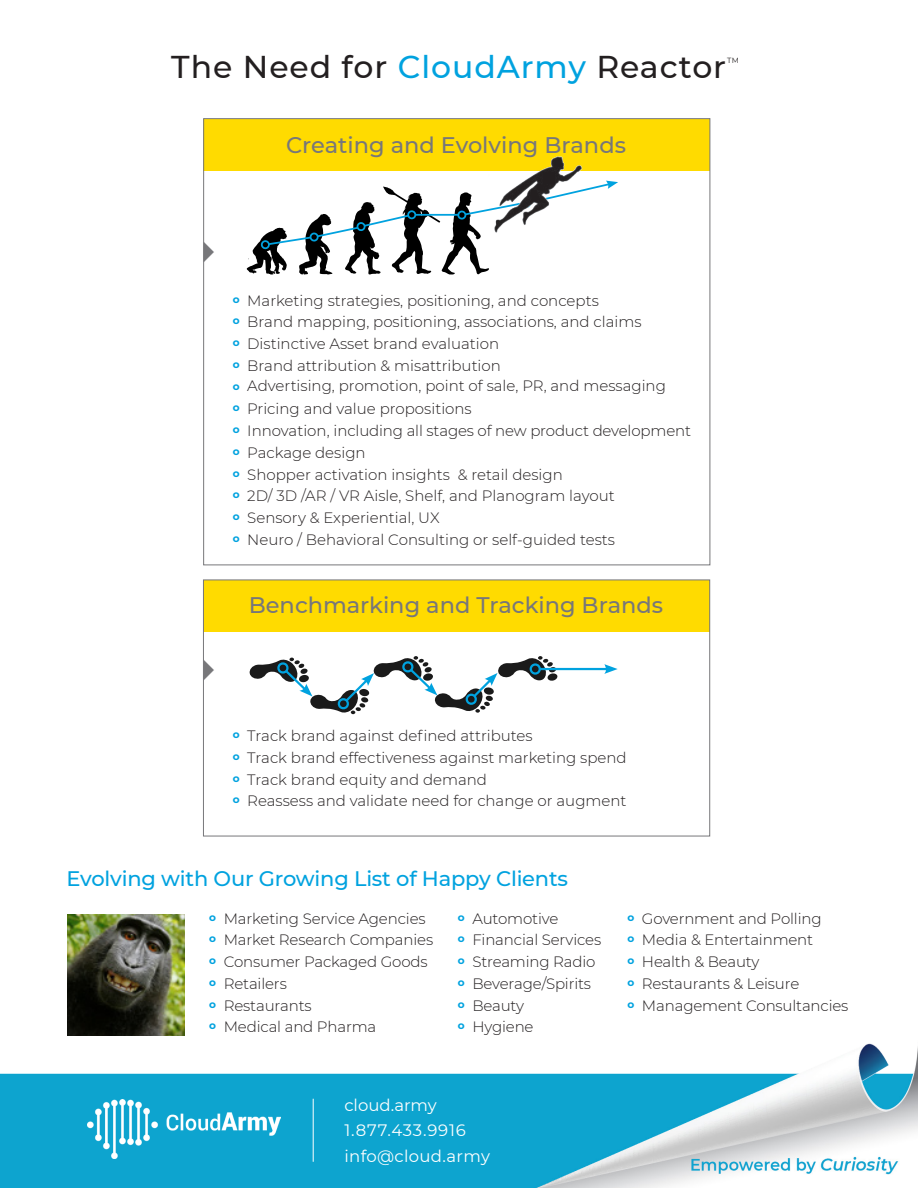
<style>
.page{position:relative;width:918px;height:1188px;background:#fff}
.page>*{position:absolute;margin:0;border:0;box-sizing:border-box;transform-origin:0 0}
.t1{font:500 31.5px "Montserrat";letter-spacing:.03em;color:#231f20}
.t2{font:500 22.5px "Montserrat";color:#77777a}
.t3{font:500 21px "Montserrat";letter-spacing:-.01em;color:#00a2df}
.t4{font:16.5px "Montserrat";letter-spacing:.02em;color:#fff}
.t5{font:16.5px "Montserrat";letter-spacing:.05em;color:#fff}
.t6{font:16.5px "Montserrat";color:#fff}
.t7{font:300 15px "Montserrat";color:#231f20}
.t8{font:7.5px "Montserrat";color:#231f20}
.s1{color:#00a2df}
.s2{font-weight:700;font-size:10.5px;color:#00a2df}
</style>
<div class="page">
<div style="left:203px;top:580px;width:507px;height:52px;background:#ffdb00"></div>
<img style="left:0;top:1043px;width:918px;height:145px">
<img style="left:87px;top:1099px;width:194px;height:60px">
<hr style="left:313px;top:1099px;width:1px;height:63px;background:#fff">
<div style="left:203px;top:580px;width:507px;height:256px;border:1px solid #77777a"></div>
<hr style="left:540px;top:668px;width:68px;height:2px;background:#00a2df">
<svg style="left:604px;top:664px;width:14px;height:10px"></svg>
<svg style="left:249px;top:656px;width:309px;height:58px"></svg>
<div style="left:203px;top:119px;width:507px;height:52px;background:#ffdb00"></div>
<svg style="left:246px;top:181px;width:372px;height:94px"></svg>
<div style="left:457px;top:210px;width:10px;height:10px;border:2px solid #00a2df;border-radius:3px"></div>
<img style="left:489px;top:156px;width:96px;height:86px">
<img style="left:67px;top:914px;width:117px;height:122px">
<svg style="left:204px;top:660px;width:1px;height:21px"></svg>
<svg style="left:204px;top:241px;width:1px;height:21px"></svg>
<p class="t1" style="left:171px;top:45px;width:556px">The Need for <span class="s1">CloudArmy</span> Reactor</p>
<p class="t8" style="left:727px;top:55px;width:13px">TM</p>
<p class="t2" style="left:286px;top:129px;width:341px">Creating and Evolving Brands</p>
<p class="t7" style="left:233px;top:290px;width:368px"><sup>o</sup> Marketing strategies, positioning, and concepts</p>
<p class="t7" style="left:233px;top:312px;width:410px"><sup>o</sup> Brand mapping, positioning, associations, and claims</p>
<p class="t7" style="left:233px;top:334px;width:268px"><sup>o</sup> Distinctive Asset brand evaluation</p>
<p class="t7" style="left:233px;top:355px;width:270px"><sup>o</sup> Brand attribution &amp; misattribution</p>
<p class="t7" style="left:233px;top:376px;width:435px"><span class="s2">o</span> Advertising, promotion, point of sale, PR, and messaging</p>
<p class="t7" style="left:233px;top:399px;width:241px"><sup>o</sup> Pricing and value propositions</p>
<p class="t7" style="left:233px;top:421px;width:460px"><sup>o</sup> Innovation, including all stages of new product development</p>
<p class="t7" style="left:233px;top:442px;width:134px"><sup>o</sup> Package design</p>
<p class="t7" style="left:233px;top:464px;width:332px"><sup>o</sup> Shopper activation insights &amp; retail design</p>
<p class="t7" style="left:233px;top:486px;width:383px"><sup>o</sup> 2D/ 3D /AR / VR Aisle, Shelf, and Planogram layout</p>
<p class="t7" style="left:233px;top:508px;width:208px"><sup>o</sup> Sensory &amp; Experiential, UX</p>
<p class="t7" style="left:233px;top:529px;width:384px"><sup>o</sup> Neuro / Behavioral Consulting or self-guided tests</p>
<p class="t2" style="left:249px;top:589px;width:416px">Benchmarking and Tracking Brands</p>
<p class="t7" style="left:233px;top:726px;width:301px"><sup>o</sup> Track brand against defined attributes</p>
<p class="t7" style="left:233px;top:747px;width:395px"><sup>o</sup> Track brand effectiveness against marketing spend</p>
<p class="t7" style="left:233px;top:769px;width:256px"><sup>o</sup> Track brand equity and demand</p>
<p class="t7" style="left:233px;top:791px;width:395px"><sup>o</sup> Reassess and validate need for change or augment</p>
<p class="t3" style="left:67px;top:864px;width:503px">Evolving with Our Growing List of Happy Clients</p>
<p class="t7" style="left:209px;top:908px;width:218px"><sup>o</sup> Marketing Service Agencies</p>
<p class="t7" style="left:209px;top:930px;width:225px"><sup>o</sup> Market Research Companies</p>
<p class="t7" style="left:209px;top:952px;width:220px"><sup>o</sup> Consumer Packaged Goods</p>
<p class="t7" style="left:209px;top:973px;width:79px"><sup>o</sup> Retailers</p>
<p class="t7" style="left:209px;top:995px;width:104px"><sup>o</sup> Restaurants</p>
<p class="t7" style="left:209px;top:1017px;width:169px"><sup>o</sup> Medical and Pharma</p>
<p class="t7" style="left:458px;top:908px;width:102px"><sup>o</sup> Automotive</p>
<p class="t7" style="left:458px;top:930px;width:145px"><sup>o</sup> Financial Services</p>
<p class="t7" style="left:458px;top:952px;width:139px"><sup>o</sup> Streaming Radio</p>
<p class="t7" style="left:458px;top:973px;width:135px"><sup>o</sup> Beverage/Spirits</p>
<p class="t7" style="left:458px;top:995px;width:68px"><sup>o</sup> Beauty</p>
<p class="t7" style="left:458px;top:1017px;width:77px"><sup>o</sup> Hygiene</p>
<p class="t6" style="left:345px;top:1094px;width:94px">cloud.army</p>
<p class="t5" style="left:345px;top:1119px;width:123px">1.877.433.9916</p>
<p class="t4" style="left:345px;top:1145px;width:147px">info@cloud.army</p>
<p class="t7" style="left:627px;top:908px;width:196px"><sup>o</sup> Government and Polling</p>
<p class="t7" style="left:627px;top:930px;width:187px"><sup>o</sup> Media &amp; Entertainment</p>
<p class="t7" style="left:627px;top:952px;width:134px"><sup>o</sup> Health &amp; Beauty</p>
<p class="t7" style="left:627px;top:973px;width:173px"><sup>o</sup> Restaurants &amp; Leisure</p>
<p class="t7" style="left:627px;top:995px;width:223px"><sup>o</sup> Management Consultancies</p>
</div>
